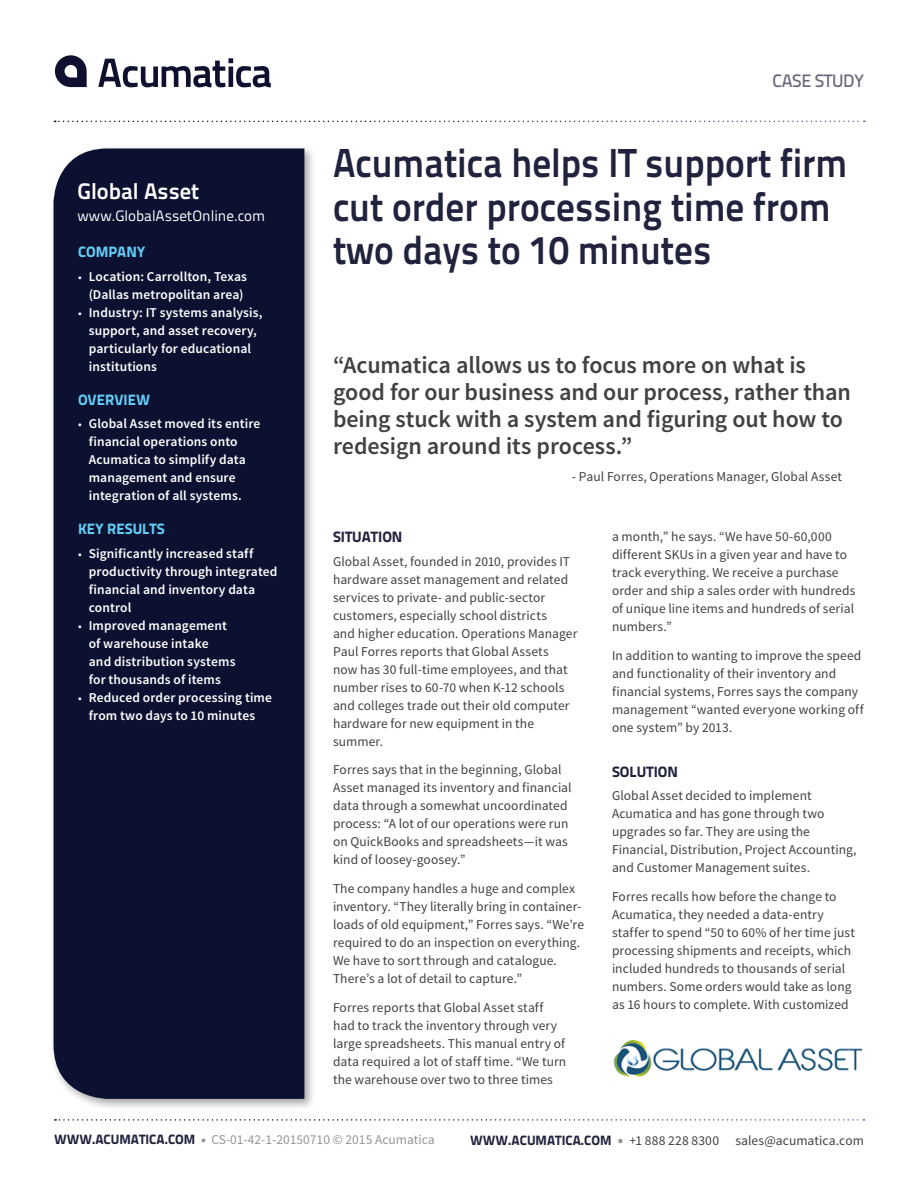
<style>
.page{position:relative;width:918px;height:1188px;background:#fff}
.page>*{position:absolute;margin:0;border:0;box-sizing:border-box;transform-origin:0 0}
.t1{font:40.5px/43.5px "Titillium Text 25 L 800 wt";color:#21223d;scale:.92 1}
.t2{font:600 24px/27px "Source Sans Pro";letter-spacing:-.005em;color:#414042}
.t3{font:22.5px "Titillium Text 25 L 800 wt";color:#fff}
.t4{font:18px "Titillium Text 25 L 600 wt";letter-spacing:-.025em;color:#6a667b}
.t5{font:15px "Titillium Text 25 L 999 wt";color:#62cdf6}
.t6{font:15px "Titillium Text 25 L 400 wt";color:#fff}
.t7{font:15px "Titillium Text 25 L 999 wt";color:#21223d}
.t8{font:13.5px/18px "Source Sans Pro";letter-spacing:.005em;color:#414042}
.t9{font:600 13.5px/18px "Source Sans Pro";letter-spacing:.01em;color:#fff}
.t10{font:13.5px "Source Sans Pro";color:#939598}
.s1{font-weight:400;font-size:12px}
.s2{font-family:"Titillium Text 25 L 999 wt";color:#21223d}
.s3{font-weight:900}
.s4{font-weight:900;font-size:15px;color:#939598}
</style>
<div class="page">
<svg style="left:54px;top:121px;width:811px;height:1px"></svg>
<svg style="left:55px;top:1119px;width:809px;height:2px"></svg>
<svg style="left:55px;top:55px;width:32px;height:32px"></svg>
<svg style="left:98px;top:58px;width:173px;height:29px"></svg>
<div style="left:49px;top:144px;width:267px;height:967px;background:#000;opacity:.35"></div>
<div style="left:54px;top:148px;width:250px;height:951px;background:#0d1131"></div>
<img style="left:613px;top:1040px;width:250px;height:37px">
<h3 class="t3" style="left:78px;top:174px;width:123px">Global Asset</h3>
<p class="t6" style="left:78px;top:205px;width:189px">www.GlobalAssetOnline.com</p>
<p class="t5" style="left:78px;top:240px;width:69px">COMPANY</p>
<p class="t9" style="left:78px;top:267px;width:171px;text-align:center"><span class="s1">•</span> Location: Carrollton, Texas (Dallas metropolitan area)</p>
<p class="t9" style="left:89px;top:303px;width:175px;text-indent:-11px"><span class="s1">•</span> Industry: IT systems analysis, support, and asset recovery, particularly for educational institutions</p>
<p class="t5" style="left:78px;top:388px;width:74px">OVERVIEW</p>
<p class="t9" style="left:89px;top:415px;width:173px;text-indent:-11px"><span class="s1">•</span> Global Asset moved its entire financial operations onto<br>Acumatica to simplify data management and ensure integration of all systems.</p>
<p class="t5" style="left:78px;top:517px;width:88px">KEY RESULTS</p>
<p class="t9" style="left:89px;top:545px;width:190px;text-indent:-11px"><span class="s1">•</span> Significantly increased staff productivity through integrated financial and inventory data control</p>
<p class="t9" style="left:89px;top:617px;width:148px;text-indent:-11px"><span class="s1">•</span> Improved management of warehouse intake<br>and distribution systems for thousands of items</p>
<p class="t9" style="left:78px;top:689px;width:196px;text-align:center"><span class="s1">•</span> Reduced order processing time from two days to 10 minutes</p>
<h3 class="t4" style="left:773px;top:67px;width:93px">CASE STUDY</h3>
<h1 class="t1" style="left:333px;top:139px;width:561px">Acumatica helps IT support firm cut order processing time from two days to 10 minutes</h1>
<h2 class="t2" style="left:333px;top:352px;width:519px">“Acumatica allows us to focus more on what is good for our business and our process, rather than being stuck with a system and figuring out how to redesign around its process.”</h2>
<p class="t8" style="left:572px;top:468px;width:272px">- Paul Forres, Operations Manager, Global Asset</p>
<p class="t7" style="left:333px;top:525px;width:71px">SITUATION</p>
<p class="t8" style="left:333px;top:552px;width:246px">Global Asset, founded in 2010, provides IT hardware asset management and related services to private- and public-sector customers, especially school districts<br>and higher education. Operations Manager Paul Forres reports that Global Assets<br>now has 30 full-time employees, and that number rises to 60-70 when K-12 schools and colleges trade out their old computer hardware for new equipment in the summer.</p>
<p class="t8" style="left:333px;top:761px;width:240px">Forres says that in the beginning, Global Asset managed its inventory and financial data through a somewhat uncoordinated process: “A lot of our operations were run on QuickBooks and spreadsheets—it was kind of loosey-goosey.”</p>
<p class="t8" style="left:333px;top:880px;width:253px">The company handles a huge and complex inventory. “They literally bring in container&shy;loads of old equipment,” Forres says. “We’re required to do an inspection on everything.<br>We have to sort through and catalogue.<br>There’s a lot of detail to capture.”</p>
<p class="t8" style="left:333px;top:999px;width:235px">Forres reports that Global Asset staff had to track the inventory through very large spreadsheets. This manual entry of data required a lot of staff time. “We turn the warehouse over two to three times</p>
<p class="t8" style="left:612px;top:528px;width:245px">a month,” he says. “We have 50-60,000 different SKUs in a given year and have to track everything. We receive a purchase order and ship a sales order with hundreds of unique line items and hundreds of serial numbers.”</p>
<p class="t8" style="left:612px;top:647px;width:253px">In addition to wanting to improve the speed and functionality of their inventory and financial systems, Forres says the company management “wanted everyone working off one system” by 2013.</p>
<p class="t7" style="left:612px;top:760px;width:68px">SOLUTION</p>
<p class="t8" style="left:612px;top:787px;width:246px">Global Asset decided to implement Acumatica and has gone through two upgrades so far. They are using the Financial, Distribution, Project Accounting, and Customer Management suites.</p>
<p class="t8" style="left:612px;top:888px;width:245px">Forres recalls how before the change to Acumatica, they needed a data-entry staffer to spend “50 to 60% of her time just processing shipments and receipts, which included hundreds to thousands of serial numbers. Some orders would take as long as 16 hours to complete. With customized</p>
<p class="t10" style="left:54px;top:1131px;width:382px"><span class="s2">WWW.ACUMATICA.COM</span> <span class="s3">•</span> CS-01-42-1-20150710 © 2015 Acumatica</p>
<p class="t8" style="left:470px;top:1132px;width:395px"><span class="s2">WWW.ACUMATICA.COM</span> <span class="s4">•</span> +1 888 228 8300 sales@acumatica.com</p>
</div>
